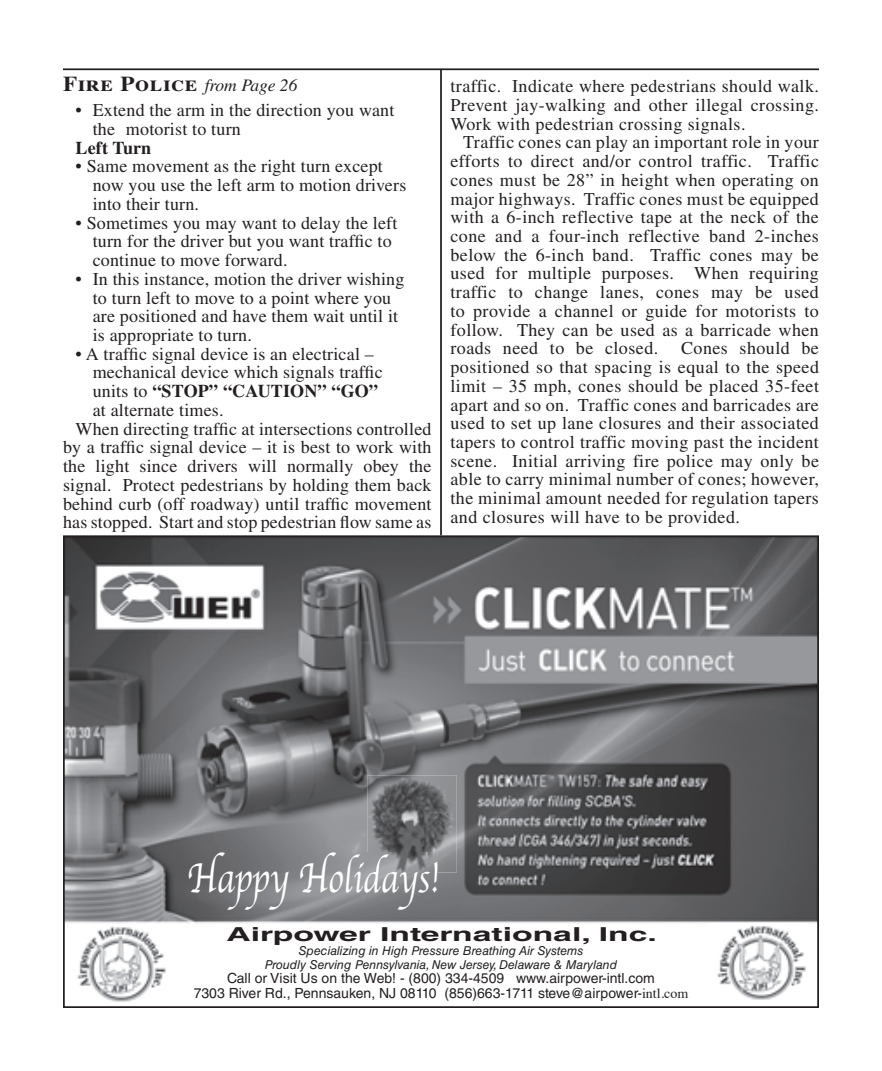
<style>
.page{position:relative;width:882px;height:1071px;background:#fff}
.page>*{position:absolute;margin:0;border:0;box-sizing:border-box;transform-origin:0 0}
.t1{font:43.75px "Apple Chancery";color:#fff;scale:.8 1}
.t2{font:700 21.18px "Times LT Std";letter-spacing:.025em;color:#231f20;scale:1.09 1}
.t3{font:700 19.25px "Helvetica LT Std";color:#231f20;scale:1.75 1}
.t4{font:18.03px/18.7px "Times LT Std";letter-spacing:.01em;color:#231f20}
.t5{font:700 18.03px "Times LT Std";letter-spacing:.01em;color:#231f20}
.t6{font:14px/14.9px "Helvetica LT Std";color:#231f20;text-align:center}
.t7{font:italic 12.25px/14px "Helvetica LT Std";color:#231f20;text-align:center}
.s1{font-weight:400;font-style:italic;font-size:17.5px}
.s2{font-weight:400}
.s3{font-family:"Times"}
</style>
<div class="page">
<hr style="left:440px;top:69px;width:2px;height:466px;background:#231f20">
<img style="left:66px;top:539px;width:750px;height:385px">
<div style="left:63px;top:536px;width:756px;height:472px;border:2px solid #231f20"></div>
<img style="left:77px;top:926px;width:89px;height:76px">
<img style="left:709px;top:923px;width:100px;height:77px">
<img style="left:367px;top:775px;width:90px;height:98px">
<img style="left:367px;top:853px;width:70px;height:20px">
<hr style="left:63px;top:68px;width:756px;height:2px;background:#231f20">
<p class="t2" style="left:63px;top:71px;width:217px">Fire Police <span class="s1">from Page 26</span></p>
<p class="t4" style="left:93px;top:101px;width:303px;text-indent:-17px">• Extend the arm in the direction you want the motorist to turn</p>
<p class="t5" style="left:76px;top:137px;width:77px">Left Turn</p>
<p class="t4" style="left:93px;top:157px;width:315px;text-indent:-17px">• Same movement as the right turn except now you use the left arm to motion drivers into their turn.</p>
<p class="t4" style="left:93px;top:213px;width:306px;text-indent:-17px">• Sometimes you may want to delay the left turn for the driver but you want traffic to continue to move forward.</p>
<p class="t4" style="left:93px;top:269px;width:313px;text-indent:-17px">• In this instance, motion the driver wishing to turn left to move to a point where you are positioned and have them wait until it is appropriate to turn.</p>
<p class="t4" style="left:76px;top:344px;width:300px">• A traffic signal device is an electrical –</p>
<p class="t4" style="left:93px;top:363px;width:292px">mechanical device which signals traffic</p>
<p class="t5" style="left:93px;top:380px;width:287px"><span class="s2">units to</span> “STOP” “CAUTION” “GO”</p>
<p class="t4" style="left:93px;top:400px;width:132px">at alternate times.</p>
<p class="t4" style="left:76px;top:419px;width:357px">When directing traffic at intersections controlled</p>
<p class="t4" style="left:63px;top:438px;width:370px">by a traffic signal device – it is best to work with</p>
<p class="t4" style="left:63px;top:457px;width:370px">the light since drivers will normally obey the</p>
<p class="t4" style="left:63px;top:475px;width:370px">signal. Protect pedestrians by holding them back</p>
<p class="t4" style="left:63px;top:494px;width:370px">behind curb (off roadway) until traffic movement</p>
<p class="t4" style="left:63px;top:513px;width:370px">has stopped. Start and stop pedestrian flow same as</p>
<p class="t4" style="left:450px;top:77px;width:370px;text-align:justify">traffic. Indicate where pedestrians should walk.<br>Prevent jay-walking and other illegal crossing.<br>Work with pedestrian crossing signals.</p>
<p class="t4" style="left:450px;top:133px;width:370px;text-align:justify;text-indent:13px">Traffic cones can play an important role in your efforts to direct and/or control traffic. Traffic cones must be 28” in height when operating on major highways. Traffic cones must be equipped with a 6-inch reflective tape at the neck of the cone and a four-inch reflective band 2-inches below the 6-inch band. Traffic cones may be used for multiple purposes. When requiring traffic to change lanes, cones may be used to provide a channel or guide for motorists to follow. They can be used as a barricade when roads need to be closed.</p>
<p class="t4" style="left:450px;top:339px;width:370px;text-align:justify;text-indent:231px">Cones should be positioned so that spacing is equal to the speed limit – 35 mph, cones should be placed 35-feet apart and so on. Traffic cones and barricades are used to set up lane closures and their associated tapers to control traffic moving past the incident scene. Initial arriving fire police may only be able to carry minimal number of cones; however, the minimal amount needed for regulation tapers and closures will have to be provided.</p>
<h1 class="t1" style="left:187px;top:843px;width:316px">Happy Holidays!</h1>
<p class="t3" style="left:227px;top:922px;width:247px">Airpower International, Inc.</p>
<p class="t7" style="left:265px;top:943px;width:354px">Specializing in High Pressure Breathing Air Systems<br>Proudly Serving Pennsylvania, New Jersey, Delaware &amp; Maryland</p>
<p class="t6" style="left:194px;top:971px;width:496px">Call or Visit Us on the Web! - (800) 334-4509 www.airpower-intl.com<br>7303 River Rd., Pennsauken, NJ 08110 (856)663-1711 steve@airpower-<span class="s3">intl.com</span></p>
</div>
